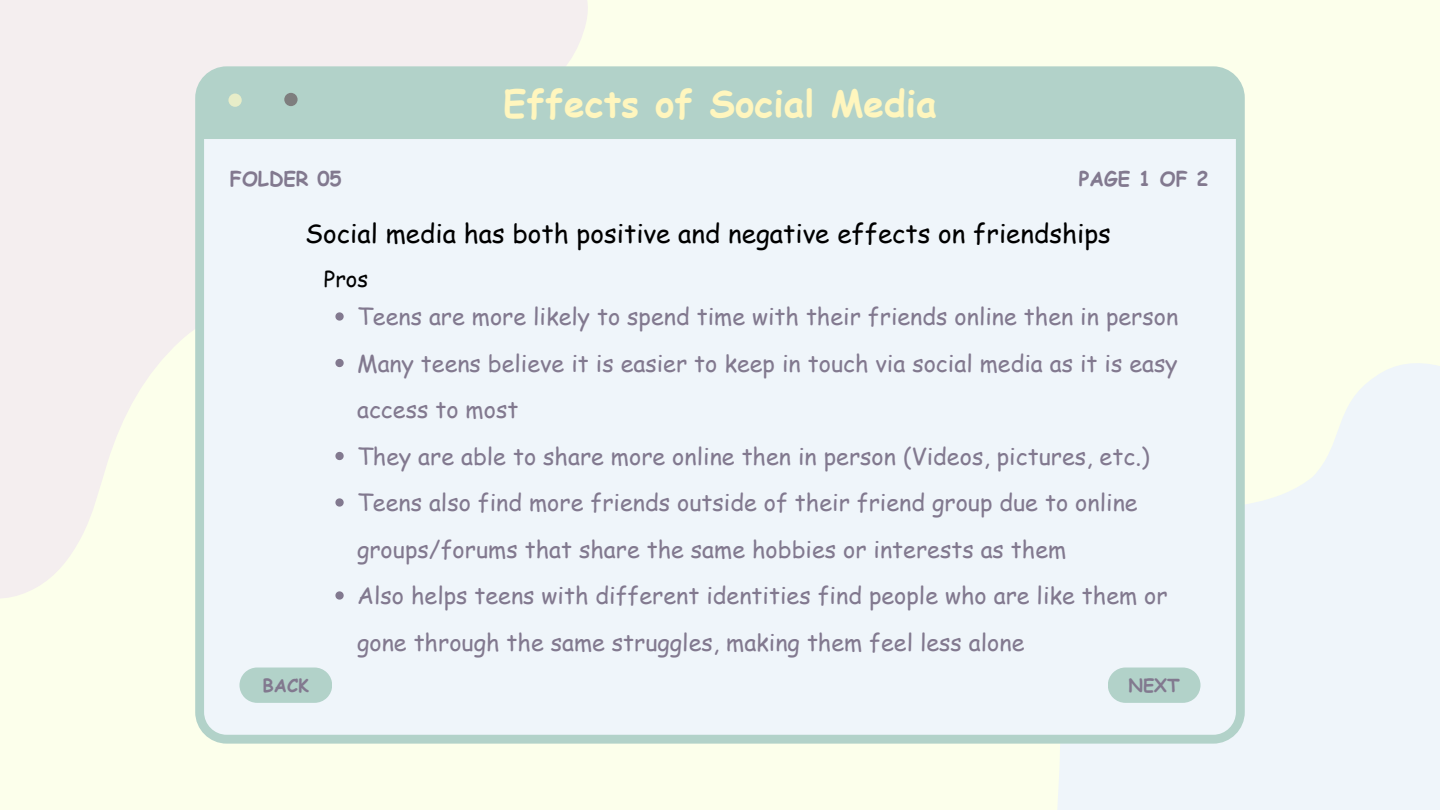
<style>
.page{position:relative;width:1440px;height:810px;background:#fcffeb}
.page>*{position:absolute;margin:0;border:0;box-sizing:border-box;transform-origin:0 0}
.t1{font:700 37px "Comic Sans MS";color:#fff6be}
.t2{font:26px "Comic Sans MS";color:#000}
.t3{font:23.3px/46.5px "Comic Sans MS";color:#82798f}
.t4{font:22px "Comic Sans MS";color:#000}
.t5{font:700 20px "Comic Sans MS";color:#82798f}
.t6{font:700 18px "Comic Sans MS";color:#82798f}
</style>
<div class="page">
<svg style="left:1058px;top:244px;width:382px;height:566px;fill:#eff5fa"></svg>
<svg style="left:0;top:0;width:588px;height:598px;fill:#f4eeef"></svg>
<div style="left:195px;top:66px;width:1049px;height:678px;background:#b2d2c9;border-radius:31px"></div>
<div style="left:204px;top:139px;width:1032px;height:596px;background:#eff5fa"></div>
<div style="left:228px;top:94px;width:14px;height:13px;background:#e7edc8;border-radius:50%"></div>
<div style="left:284px;top:93px;width:14px;height:13px;background:#7e7e7e;border-radius:50%"></div>
<svg style="left:335px;top:312px;width:9px;height:9px"></svg>
<svg style="left:335px;top:359px;width:9px;height:8px"></svg>
<svg style="left:335px;top:452px;width:9px;height:8px"></svg>
<svg style="left:335px;top:498px;width:9px;height:9px"></svg>
<svg style="left:335px;top:591px;width:9px;height:9px"></svg>
<svg style="left:1108px;top:668px;width:93px;height:35px"></svg>
<svg style="left:239px;top:668px;width:93px;height:35px"></svg>
<p class="t1" style="left:503px;top:76px;width:435px">Effects of Social Media</p>
<p class="t5" style="left:230px;top:164px;width:113px">FOLDER 05</p>
<p class="t5" style="left:1079px;top:164px;width:131px">PAGE 1 OF 2</p>
<p class="t2" style="left:305px;top:214px;width:807px">Social media has both positive and negative effects on friendships</p>
<p class="t4" style="left:324px;top:263px;width:46px">Pros</p>
<h1 class="t3" style="left:357px;top:292px;width:823px">Teens are more likely to spend time with their friends online then in person</h1>
<p class="t3" style="left:357px;top:339px;width:822px">Many teens believe it is easier to keep in touch via social media as it is easy access to most</p>
<h2 class="t3" style="left:357px;top:432px;width:794px">They are able to share more online then in person (Videos, pictures, etc.)</h2>
<h3 class="t3" style="left:357px;top:478px;width:782px">Teens also find more friends outside of their friend group due to online groups/forums that share the same hobbies or interests as them</h3>
<p class="t3" style="left:357px;top:571px;width:812px">Also helps teens with different identities find people who are like them or gone through the same struggles, making them feel less alone</p>
<p class="t6" style="left:263px;top:672px;width:48px">BACK</p>
<p class="t6" style="left:1128px;top:672px;width:53px">NEXT</p>
</div>
